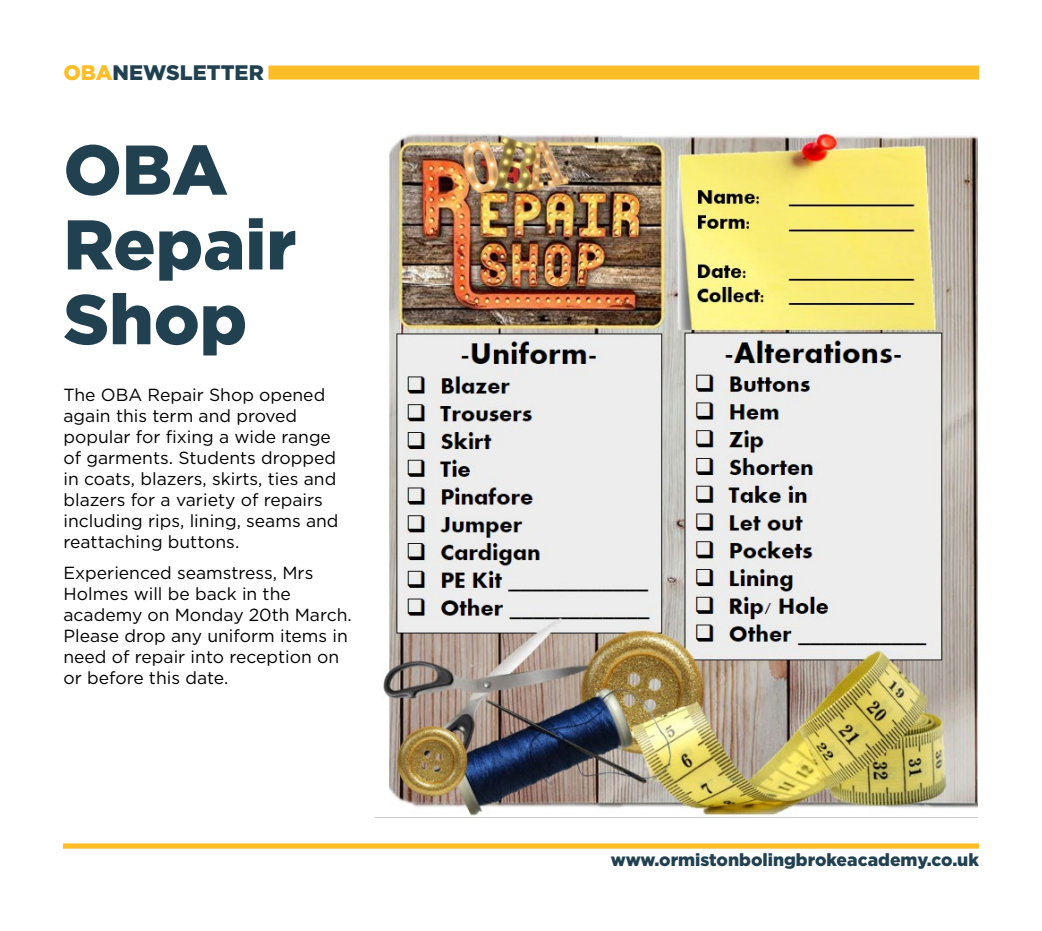
<style>
.page{position:relative;width:1042px;height:931px;background:#fff}
.page>*{position:absolute;margin:0;border:0;box-sizing:border-box;transform-origin:0 0}
.t1{font:900 70.17px/74.7px "Gotham";color:#214150}
.t2{font:900 21px "Gotham";color:#214150}
.t3{font:17.5px/21px "Gotham";color:#000}
.t4{font:900 17.5px "Gotham";color:#214150}
.s1{color:#febd26}
</style>
<div class="page">
<div style="left:268px;top:65px;width:711px;height:14px;background:#febd26"></div>
<div style="left:63px;top:843px;width:916px;height:5px;background:#febd26"></div>
<img style="left:383px;top:133px;width:594px;height:683px">
<p class="t2" style="left:63px;top:58px;width:202px"><span class="s1">OBA</span>NEWSLETTER</p>
<h1 class="t1" style="left:63px;top:132px;width:234px">OBA<br>Repair<br>Shop</h1>
<p class="t3" style="left:63px;top:383px;width:277px">The OBA Repair Shop opened again this term and proved popular for fixing a wide range of garments. Students dropped in coats, blazers, skirts, ties and blazers for a variety of repairs including rips, lining, seams and reattaching buttons.</p>
<p class="t3" style="left:63px;top:561px;width:290px">Experienced seamstress, Mrs<br>Holmes will be back in the academy on Monday 20th March.<br>Please drop any uniform items in need of repair into reception on or before this date.</p>
<p class="t4" style="left:611px;top:847px;width:370px">www.ormistonbolingbrokeacademy.co.uk</p>
</div>
